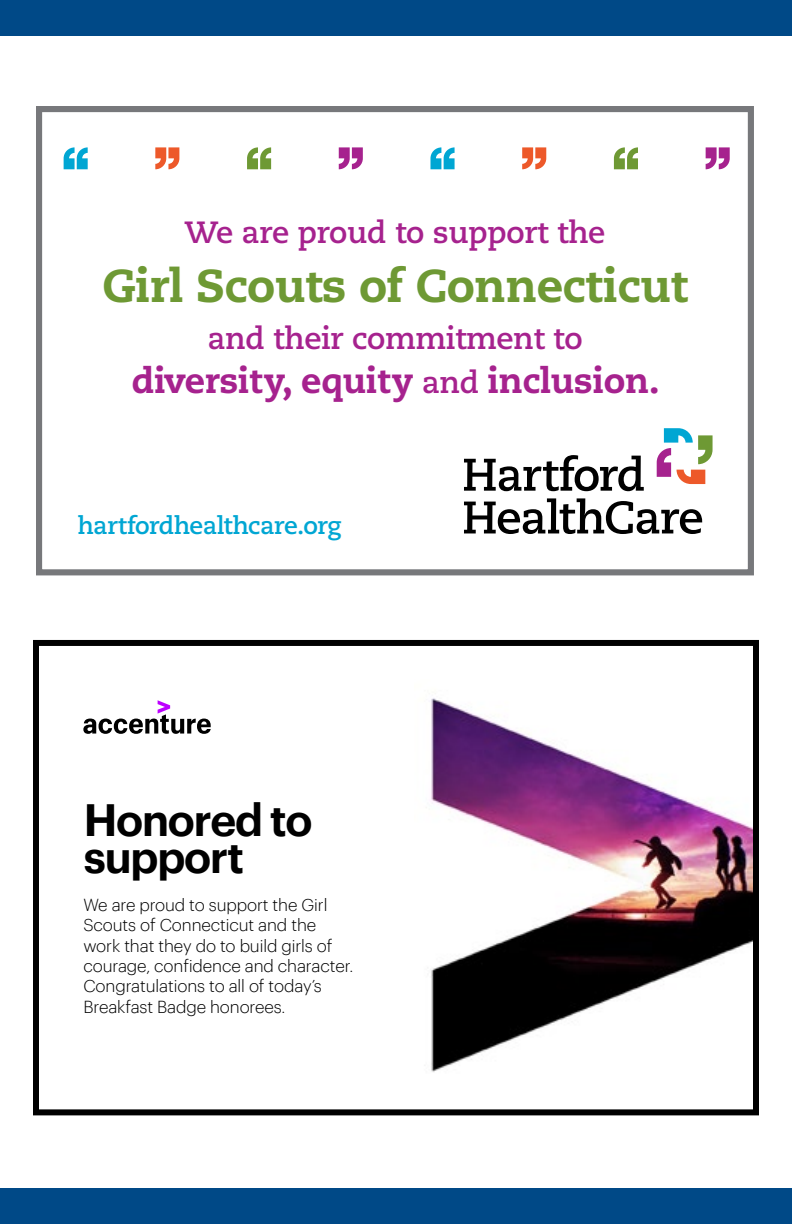
<style>
.page{position:relative;width:792px;height:1224px;background:#fff}
.page>*{position:absolute;margin:0;border:0;box-sizing:border-box;transform-origin:0 0}
.t1{font:800 46px "Caecilia LT Std";letter-spacing:-.01em;color:#6e9934}
.t2{font:600 44.2px/37.4px "Graphik";letter-spacing:-.04em;color:#000}
.t3{font:800 35.2px "Caecilia LT Std";letter-spacing:-.01em;color:#a6228e}
.t4{font:700 30.6px "Caecilia LT Std";letter-spacing:-.01em;color:#a6228e}
.t5{font:700 24.6px "Caecilia LT Std";letter-spacing:-.02em;color:#00a6d3}
.t6{font:300 17px/20.4px "Graphik";letter-spacing:-.01em;color:#000}
.s1{font-weight:700;font-size:30.6px}
</style>
<div class="page">
<svg style="left:64px;top:147px;width:24px;height:22px"></svg>
<svg style="left:155px;top:147px;width:24px;height:22px"></svg>
<svg style="left:247px;top:147px;width:24px;height:22px"></svg>
<svg style="left:339px;top:147px;width:24px;height:22px"></svg>
<svg style="left:430px;top:147px;width:25px;height:22px"></svg>
<svg style="left:522px;top:147px;width:24px;height:22px"></svg>
<svg style="left:614px;top:147px;width:24px;height:22px"></svg>
<svg style="left:706px;top:147px;width:24px;height:22px"></svg>
<svg style="left:464px;top:455px;width:180px;height:36px"></svg>
<svg style="left:464px;top:498px;width:238px;height:36px"></svg>
<svg style="left:657px;top:428px;width:56px;height:56px"></svg>
<div style="left:36px;top:106px;width:718px;height:469px;border:6px solid #77787b"></div>
<img style="left:431px;top:698px;width:321px;height:374px">
<svg style="left:83px;top:700px;width:128px;height:34px"></svg>
<div style="left:33px;top:640px;width:726px;height:475px;border:6px solid #000"></div>
<div style="left:0;top:1188px;width:792px;height:36px;background:#004987"></div>
<div style="left:0;top:0;width:792px;height:36px;background:#004987"></div>
<h3 class="t4" style="left:185px;top:214px;width:422px">We are proud to support the</h3>
<h1 class="t1" style="left:102px;top:258px;width:587px">Girl Scouts of Connecticut</h1>
<h3 class="t4" style="left:207px;top:321px;width:377px">and their commitment to</h3>
<h3 class="t3" style="left:132px;top:359px;width:529px">diversity, equity <span class="s1">and</span> inclusion.</h3>
<h3 class="t5" style="left:77px;top:511px;width:266px">hartfordhealthcare.org</h3>
<h2 class="t2" style="left:83px;top:797px;width:231px">Honored to support</h2>
<p class="t6" style="left:83px;top:893px;width:271px">We are proud to support the Girl<br>Scouts of Connecticut and the work that they do to build girls of courage, confidence and character.<br>Congratulations to all of today’s<br>Breakfast Badge honorees.</p>
</div>
